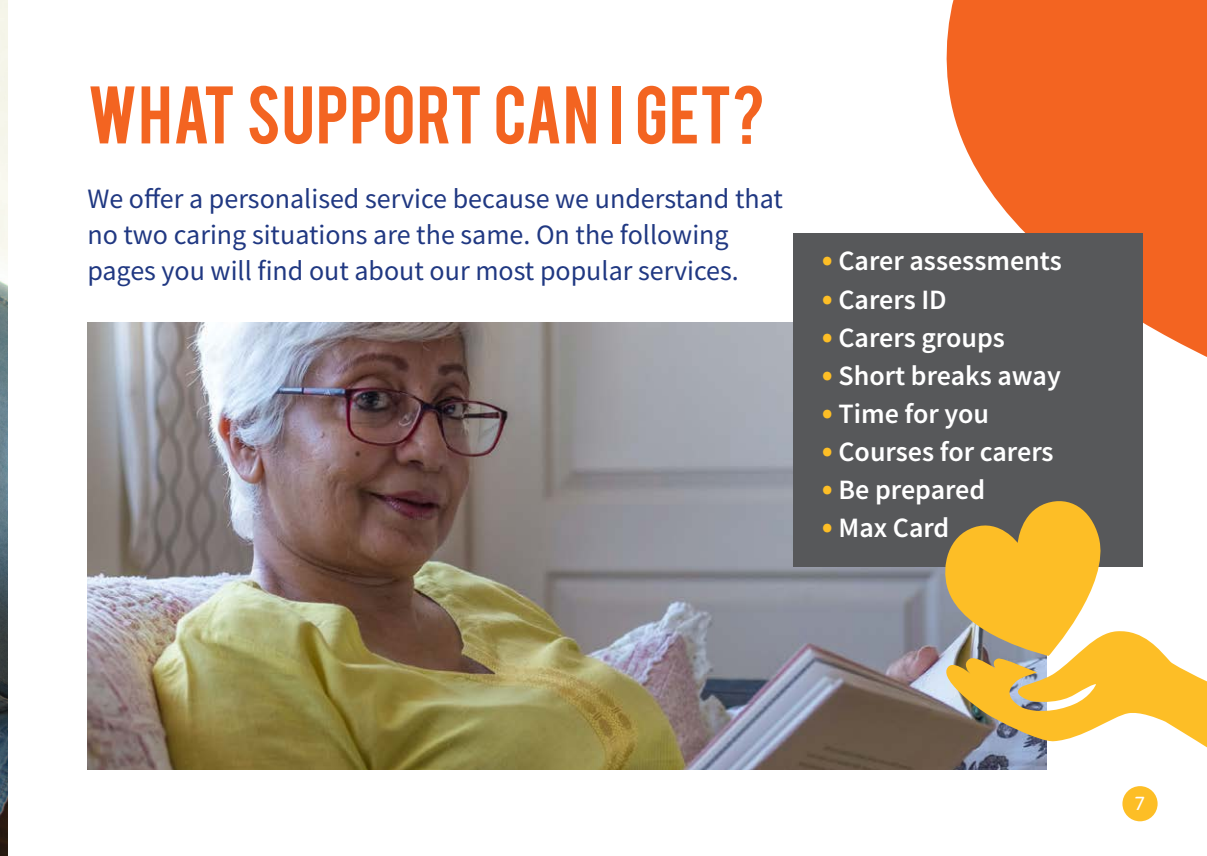
<style>
.page{position:relative;width:1207px;height:856px;background:#fff}
.page>*{position:absolute;margin:0;border:0;box-sizing:border-box;transform-origin:0 0}
.t1{font:64px "Bebas";letter-spacing:.015em;color:#f36421}
.t2{font:28px/36px "Source Sans Pro";color:#203882}
.t3{font:600 28px "Source Sans Pro";color:#fff}
.t4{font:20px "Foco";color:#fff}
.s1{font-size:34px;color:#fdbe26}
</style>
<div class="page">
<img style="left:0;top:0;width:8px;height:855px">
<svg style="left:946px;top:0;width:261px;height:357px;fill:#f36421"></svg>
<img style="left:87px;top:323px;width:959px;height:446px">
<div style="left:793px;top:233px;width:350px;height:333px;background:#57585a"></div>
<svg style="left:941px;top:501px;width:266px;height:261px"></svg>
<div style="left:1122px;top:785px;width:35px;height:35px;background:#fdbe26;border-radius:50%"></div>
<p class="t1" style="left:87px;top:68px;width:679px">WHAT SUPPORT CAN I GET?</p>
<p class="t2" style="left:87px;top:181px;width:697px">We offer a personalised service because we understand that no two caring situations are the same. On the following pages you will find out about our most popular services.</p>
<p class="t3" style="left:822px;top:242px;width:241px"><span class="s1">•</span> Carer assessments</p>
<p class="t3" style="left:822px;top:280px;width:126px"><span class="s1">•</span> Carers ID</p>
<p class="t3" style="left:822px;top:318px;width:184px"><span class="s1">•</span> Carers groups</p>
<p class="t3" style="left:822px;top:356px;width:240px"><span class="s1">•</span> Short breaks away</p>
<p class="t3" style="left:822px;top:394px;width:169px"><span class="s1">•</span> Time for you</p>
<p class="t3" style="left:822px;top:432px;width:233px"><span class="s1">•</span> Courses for carers</p>
<p class="t3" style="left:822px;top:470px;width:165px"><span class="s1">•</span> Be prepared</p>
<p class="t3" style="left:822px;top:508px;width:129px"><span class="s1">•</span> Max Card</p>
<p class="t4" style="left:1134px;top:790px;width:12px">7</p>
</div>
